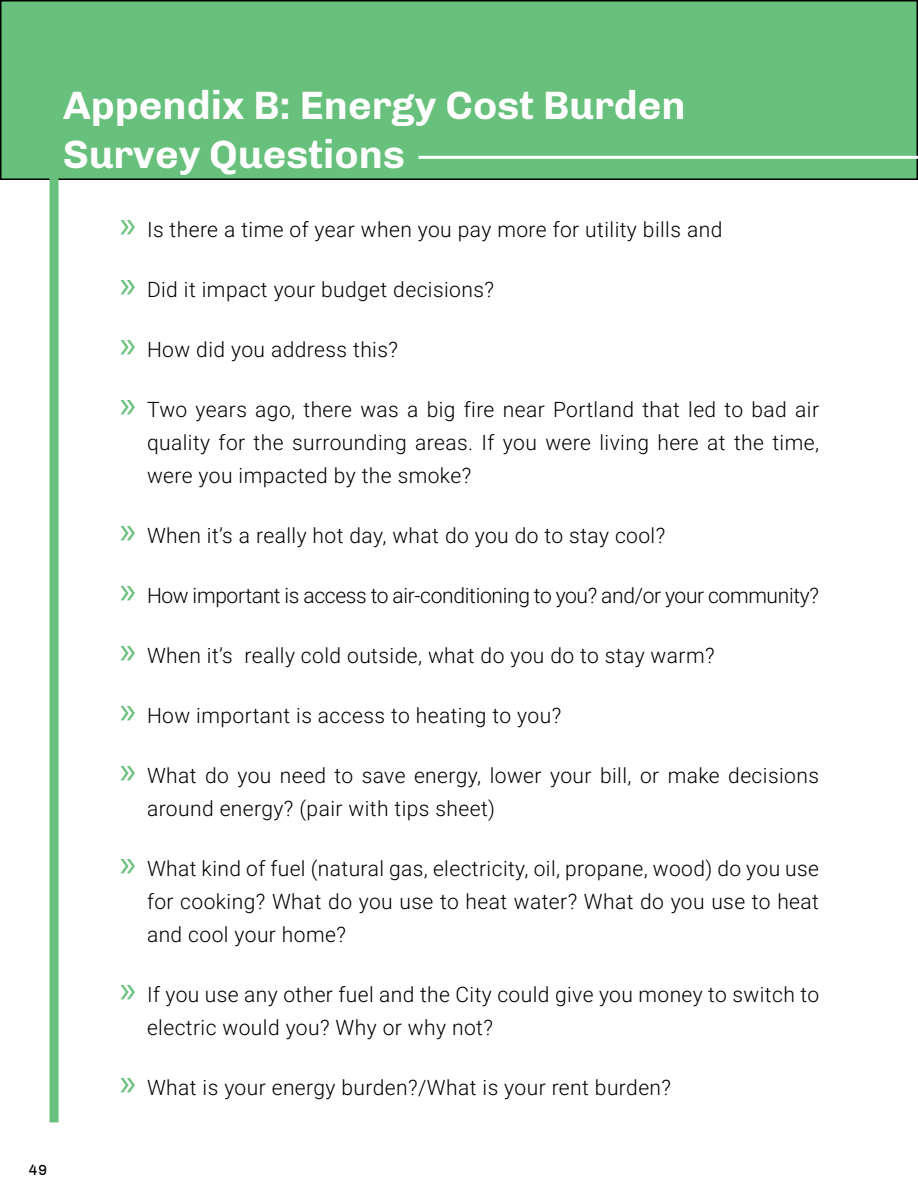
<style>
.page{position:relative;width:918px;height:1188px;background:#fff}
.page>*{position:absolute;margin:0;border:0;box-sizing:border-box;transform-origin:0 0}
.t1{font:700 40.5px/48.6px "Chivo";color:#fff}
.t2{font:21px/33px "Roboto";letter-spacing:.02em;color:#000;text-align:justify}
.t3{font:21px "Roboto";letter-spacing:-.015em;color:#000}
.t4{font:15px "Chivo";color:#000}
.s1{font-family:"Myriad Pro";font-size:39px;color:#67c07b}
</style>
<div class="page">
<div style="left:1px;top:1px;width:916px;height:178px;background:#67c07b"></div>
<div style="left:0;top:0;width:918px;height:180px;border:2px solid #000"></div>
<div style="left:50px;top:176px;width:8px;height:946px;background:#67c07b"></div>
<hr style="left:418px;top:156px;width:500px;height:3px;background:#fff">
<h1 class="t1" style="left:63px;top:81px;width:624px">Appendix B: Energy Cost Burden<br>Survey Questions</h1>
<p class="t2" style="left:120px;top:212px;width:604px"><span class="s1">»</span> Is there a time of year when you pay more for utility bills and</p>
<p class="t2" style="left:120px;top:272px;width:376px"><span class="s1">»</span> Did it impact your budget decisions?</p>
<p class="t2" style="left:120px;top:332px;width:280px"><span class="s1">»</span> How did you address this?</p>
<p class="t2" style="left:147px;top:392px;width:674px;text-indent:-27px"><span class="s1">»</span> Two years ago, there was a big fire near Portland that led to bad air quality for the surrounding areas. If you were living here at the time, were you impacted by the smoke?</p>
<p class="t2" style="left:120px;top:518px;width:547px"><span class="s1">»</span> When it’s a really hot day, what do you do to stay cool?</p>
<p class="t3" style="left:120px;top:580px;width:701px"><span class="s1">»</span> How important is access to air-conditioning to you? and/or your community?</p>
<p class="t2" style="left:120px;top:638px;width:596px"><span class="s1">»</span> When it’s really cold outside, what do you do to stay warm?</p>
<p class="t2" style="left:120px;top:698px;width:443px"><span class="s1">»</span> How important is access to heating to you?</p>
<p class="t2" style="left:147px;top:758px;width:674px;text-indent:-27px"><span class="s1">»</span> What do you need to save energy, lower your bill, or make decisions around energy? (pair with tips sheet)</p>
<p class="t2" style="left:147px;top:851px;width:674px;text-indent:-27px"><span class="s1">»</span> What kind of fuel (natural gas, electricity, oil, propane, wood) do you use for cooking? What do you use to heat water? What do you use to heat and cool your home?</p>
<p class="t2" style="left:147px;top:977px;width:674px;text-indent:-27px"><span class="s1">»</span> If you use any other fuel and the City could give you money to switch to electric would you? Why or why not?</p>
<p class="t2" style="left:120px;top:1070px;width:553px"><span class="s1">»</span> What is your energy burden?/What is your rent burden?</p>
<p class="t4" style="left:28px;top:1161px;width:20px">49</p>
</div>
